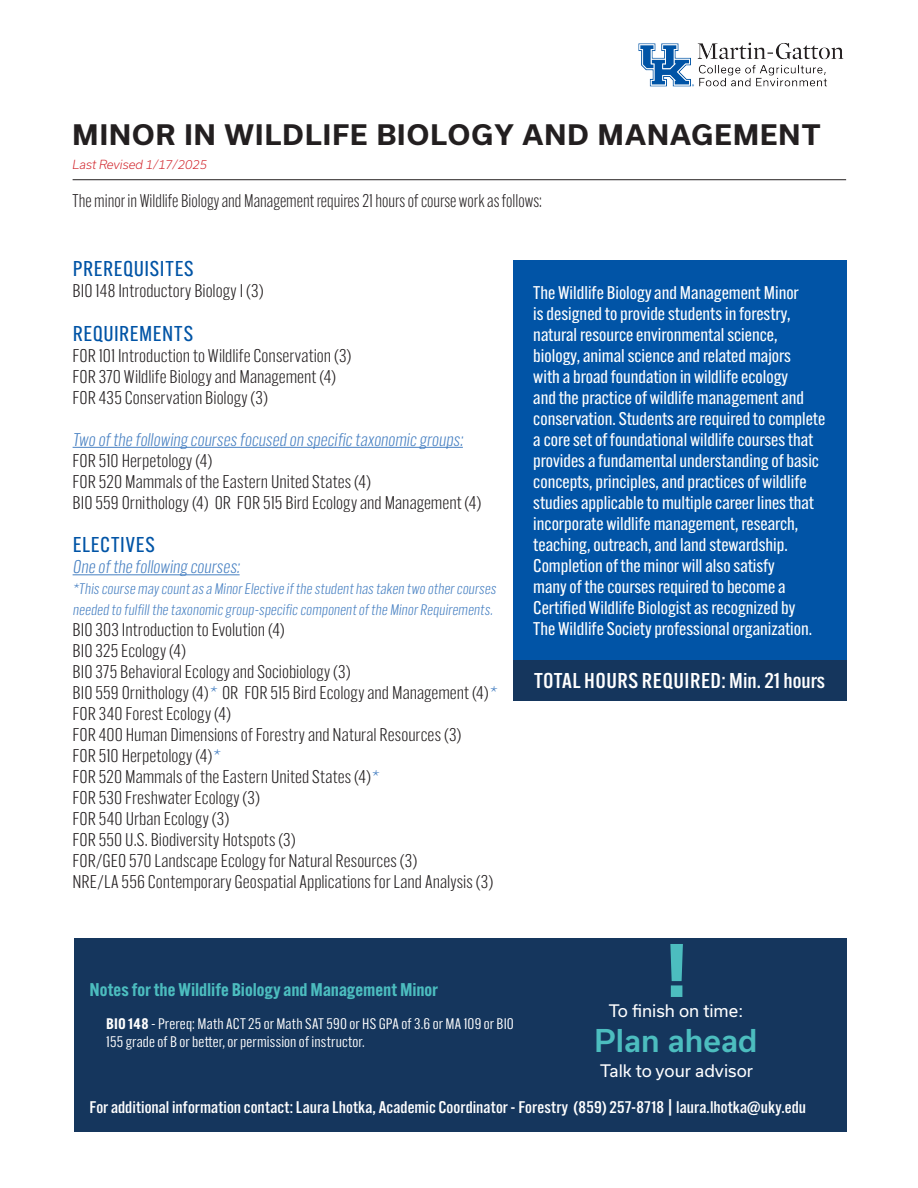
<style>
.page{position:relative;width:918px;height:1188px;background:#fff}
.page>*{position:absolute;margin:0;border:0;box-sizing:border-box;transform-origin:0 0}
.t1{font:700 69px "Usual";color:#4cbdbf}
.t2{font:500 30px "Usual";color:#4cbdbf}
.t3{font:700 27px "Usual";letter-spacing:.045em;color:#231f20}
.t4{font:21px "Alternate Gothic ATF";letter-spacing:.03em;color:#0154a6;scale:1.1 1}
.t5{font:500 21px "Alternate Gothic ATF";letter-spacing:.02em;color:#fff;scale:1.1 1}
.t6{font:300 18px "Alternate Gothic ATF";color:#231f20;scale:1.1 1}
.t7{font:18px/21px "Alternate Gothic ATF";color:#fff;scale:1.1 1}
.t8{font:300 18px "Alternate Gothic ATF";color:#4780c2;scale:1.1 1}
.t9{font:300 18px "Alternate Gothic ATF";color:#231f20}
.t10{font:600 18px "Alternate Gothic ATF";color:#4cbdbf;scale:1.1 1}
.t11{font:500 16.5px "Alternate Gothic ATF";letter-spacing:.005em;color:#fff;scale:1.1 1}
.t12{font:16.5px "Usual";color:#fff}
.t13{font:300 15px/21px "Alternate Gothic ATF";color:#4780c2;scale:1.1 1}
.t14{font:15px/18px "Alternate Gothic ATF";letter-spacing:.015em;color:#fff;scale:1.1 1}
.t15{font:italic 300 12px "Usual";color:#d1232a}
.s1{color:#4780c2}
.s2{font-weight:600}
</style>
<div class="page">
<div style="left:74px;top:939px;width:773px;height:193px;background:#15365d"></div>
<div style="left:513px;top:260px;width:333px;height:400px;background:#0154a6"></div>
<div style="left:513px;top:660px;width:333px;height:40px;background:#15365d"></div>
<hr style="left:73px;top:179px;width:773px;height:1px;background:#231f20">
<hr style="left:73px;top:447px;width:390px;height:1px;background:#4780c2">
<hr style="left:73px;top:574px;width:167px;height:1px;background:#4780c2">
<img style="left:638px;top:42px;width:206px;height:45px">
<p class="t3" style="left:73px;top:119px;width:749px">MINOR IN WILDLIFE BIOLOGY AND MANAGEMENT</p>
<p class="t15" style="left:73px;top:158px;width:136px">Last Revised 1/17/2025</p>
<p class="t9" style="left:73px;top:190px;width:471px">The minor in Wildlife Biology and Management requires 21 hours of course work as follows:</p>
<p class="t4" style="left:73px;top:256px;width:111px">PREREQUISITES</p>
<p class="t6" style="left:73px;top:280px;width:175px">BIO 148 Introductory Biology I (3)</p>
<p class="t4" style="left:73px;top:320px;width:111px">REQUIREMENTS</p>
<p class="t6" style="left:73px;top:344px;width:255px">FOR 101 Introduction to Wildlife Conservation (3)</p>
<p class="t6" style="left:73px;top:365px;width:241px">FOR 370 Wildlife Biology and Management (4)</p>
<p class="t6" style="left:73px;top:386px;width:179px">FOR 435 Conservation Biology (3)</p>
<p class="t8" style="left:73px;top:428px;width:359px">Two ofthe following courses focused on specific taxonomic groups:</p>
<p class="t6" style="left:73px;top:449px;width:128px">FOR 510 Herpetology (4)</p>
<p class="t6" style="left:73px;top:470px;width:273px">FOR 520 Mammals of the Eastern United States (4)</p>
<p class="t6" style="left:73px;top:491px;width:373px">BIO 559 Ornithology (4) OR FOR 515 Bird Ecology and Management (4)</p>
<p class="t4" style="left:73px;top:532px;width:76px">ELECTIVES</p>
<p class="t8" style="left:73px;top:556px;width:156px">One ofthe following courses:</p>
<p class="t13" style="left:73px;top:578px;width:389px">*This course may countas a MinorElective ifthe studenthas taken two othercourses needed to fulfillthe taxonomic group-specific componentofthe MinorRequirements.</p>
<p class="t6" style="left:73px;top:619px;width:195px">BIO 303 Introduction to Evolution (4)</p>
<p class="t6" style="left:73px;top:640px;width:105px">BIO 325 Ecology (4)</p>
<p class="t6" style="left:73px;top:661px;width:254px">BIO 375 Behavioral Ecology and Sociobiology (3)</p>
<p class="t6" style="left:73px;top:682px;width:389px">BIO 559 Ornithology (4)<span class="s1">*</span> OR FOR 515 Bird Ecology and Management (4)<span class="s1">*</span></p>
<p class="t6" style="left:73px;top:703px;width:145px">FOR 340 Forest Ecology (4)</p>
<p class="t6" style="left:73px;top:724px;width:355px">FOR 400 Human Dimensions of Forestry and Natural Resources (3)</p>
<p class="t6" style="left:73px;top:745px;width:138px">FOR 510 Herpetology (4)<span class="s1">*</span></p>
<p class="t6" style="left:73px;top:766px;width:282px">FOR 520 Mammals of the Eastern United States (4)<span class="s1">*</span></p>
<p class="t6" style="left:73px;top:787px;width:172px">FOR 530 Freshwater Ecology (3)</p>
<p class="t6" style="left:73px;top:808px;width:144px">FOR 540 Urban Ecology (3)</p>
<p class="t6" style="left:73px;top:829px;width:204px">FOR 550 U.S. Biodiversity Hotspots (3)</p>
<p class="t6" style="left:73px;top:850px;width:315px">FOR/GEO 570 Landscape Ecology for Natural Resources (3)</p>
<p class="t6" style="left:73px;top:871px;width:384px">NRE/LA 556 Contemporary Geospatial Applications for Land Analysis (3)</p>
<p class="t7" style="left:533px;top:282px;width:267px">The Wildlife Biology and Management Minor<br>is designed to provide students in forestry, natural resource environmental science, biology, animal science and related majors<br>with a broad foundation in wildlife ecology<br>and the practice of wildlife management and conservation. Students are required to complete a core set of foundational wildlife courses that provides a fundamental understanding of basic concepts, principles, and practices of wildlife studies applicable to multiple career lines that incorporate wildlife management, research, teaching, outreach, and land stewardship.<br>Completion of the minor will also satisfy<br>many of the courses required to become a Certified Wildlife Biologist as recognized by<br>The Wildlife Society professional organization.</p>
<p class="t5" style="left:534px;top:667px;width:266px">TOTAL HOURS REQUIRED: Min. 21 hours</p>
<p class="t10" style="left:90px;top:978px;width:318px">Notes for the Wildlife Biology and Management Minor</p>
<p class="t14" style="left:106px;top:1015px;width:372px"><span class="s2">BIO 148</span> - Prereq: Math ACT 25 or Math SAT 590 or HS GPA of 3.6 or MA 109 or BIO<br>155 grade of B or better, or permission of instructor.</p>
<p class="t1" style="left:665px;top:931px;width:25px">!</p>
<p class="t12" style="left:609px;top:1002px;width:136px">To finish on time:</p>
<p class="t2" style="left:595px;top:1023px;width:164px">Plan ahead</p>
<p class="t12" style="left:600px;top:1061px;width:154px">Talk to your advisor</p>
<p class="t11" style="left:90px;top:1097px;width:653px">For additional information contact: Laura Lhotka, Academic Coordinator - Forestry (859) 257-8718 | laura.lhotka@uky.edu</p>
</div>
